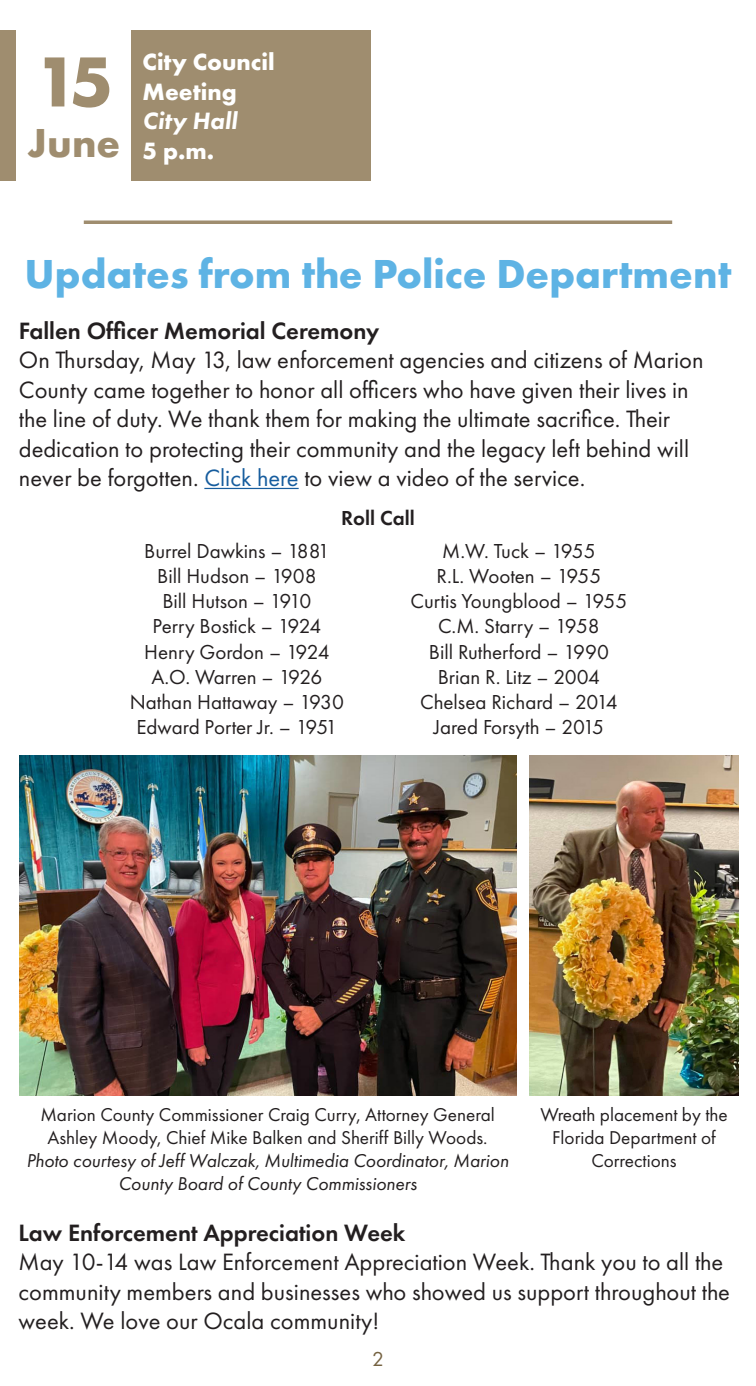
<style>
.page{position:relative;width:756px;height:1386px;background:#fff}
.page>*{position:absolute;margin:0;border:0;box-sizing:border-box;transform-origin:0 0}
.t1{font:700 73.5px "Futura PT";color:#9f8d6f}
.t2{font:700 42px "Futura PT";color:#5eb3e4}
.t3{font:700 42px "Futura PT";color:#9f8d6f}
.t4{font:24.5px/29.4px "Futura PT";color:#231f20}
.t5{font:600 24.5px "Futura PT";color:#231f20}
.t6{font:700 24.5px/29.4px "Futura PT";color:#fff}
.t7{font:21px "Futura PT";color:#231f20}
.t8{font:21px "Futura PT";letter-spacing:-.03em;color:#231f20}
.t9{font:21px "Futura PT";letter-spacing:-.02em;color:#231f20}
.t10{font:600 21px "Futura PT";color:#231f20}
.t11{font:21px "Futura PT";color:#756241}
.t12{font:19.25px/23.1px "Futura PT";color:#231f20;text-align:center}
.t13{font:italic 19.25px/23.1px "Futura PT";color:#231f20;text-align:center}
.s1{font-weight:800;font-style:italic}
.s2{color:#175d9e}
</style>
<div class="page">
<svg style="left:84px;top:220px;width:588px;height:4px;background:#aa9b80"></svg>
<hr style="left:204px;top:488px;width:95px;height:1px;background:#175d9e">
<div style="left:0;top:30px;width:370px;height:150px;background:#9f8d6f"></div>
<div style="left:16px;top:16px;width:115px;height:181px;background:#fff"></div>
<img style="left:19px;top:755px;width:497px;height:341px">
<img style="left:530px;top:755px;width:208px;height:341px">
<p class="t1" style="left:35px;top:35px;width:81px">15</p>
<p class="t3" style="left:28px;top:116px;width:94px">June</p>
<p class="t6" style="left:143px;top:47px;width:134px">City Council<br>Meeting<br><span class="s1">City Hall<br></span>5 p.m.</p>
<h1 class="t2" style="left:25px;top:247px;width:708px">Updates from the Police Department</h1>
<h3 class="t5" style="left:19px;top:315px;width:362px">Fallen Offcer Memorial Ceremony</h3>
<p class="t4" style="left:19px;top:345px;width:686px">On Thursday, May 13, law enforcement agencies and citizens of Marion County came together to honor all offcers who have given their lives in the line of duty. We thank them for making the ultimate sacrifce. Their dedication to protecting their community and the legacy left behind will never be forgotten. <span class="s2">Click here</span> to view a video of the service.</p>
<p class="t10" style="left:341px;top:505px;width:75px">Roll Call</p>
<p class="t7" style="left:144px;top:538px;width:187px">Burrel Dawkins – 1881</p>
<p class="t9" style="left:442px;top:538px;width:155px">M.W. Tuck – 1955</p>
<p class="t7" style="left:157px;top:564px;width:161px">Bill Hudson – 1908</p>
<p class="t7" style="left:437px;top:564px;width:166px">R.L. Wooten – 1955</p>
<p class="t7" style="left:162px;top:589px;width:151px">Bill Hutson – 1910</p>
<p class="t7" style="left:411px;top:589px;width:218px">Curtis Youngblood – 1955</p>
<p class="t7" style="left:152px;top:614px;width:171px">Perry Bostick – 1924</p>
<p class="t7" style="left:438px;top:614px;width:163px">C.M. Starry – 1958</p>
<p class="t7" style="left:144px;top:639px;width:187px">Henry Gordon – 1924</p>
<p class="t7" style="left:429px;top:639px;width:182px">Bill Rutherford – 1990</p>
<p class="t8" style="left:151px;top:664px;width:173px">A.O. Warren – 1926</p>
<p class="t7" style="left:438px;top:664px;width:164px">Brian R. Litz – 2004</p>
<p class="t7" style="left:130px;top:690px;width:216px">Nathan Hattaway – 1930</p>
<p class="t7" style="left:420px;top:690px;width:199px">Chelsea Richard – 2014</p>
<p class="t7" style="left:136px;top:715px;width:203px">Edward Porter Jr. – 1951</p>
<p class="t7" style="left:434px;top:715px;width:172px">Jared Forsyth – 2015</p>
<p class="t12" style="left:40px;top:1103px;width:456px">Marion County Commissioner Craig Curry, Attorney General<br>Ashley Moody, Chief Mike Balken and Sheriff Billy Woods.</p>
<p class="t13" style="left:26px;top:1149px;width:484px">Photo courtesy of Jeff Walczak, Multimedia Coordinator, Marion<br>County Board of County Commissioners</p>
<p class="t12" style="left:540px;top:1103px;width:189px">Wreath placement by the<br>Florida Department of<br>Corrections</p>
<h3 class="t5" style="left:19px;top:1217px;width:388px">Law Enforcement Appreciation Week</h3>
<p class="t4" style="left:19px;top:1247px;width:713px">May 10-14 was Law Enforcement Appreciation Week. Thank you to all the community members and businesses who showed us support throughout the week. We love our Ocala community!</p>
<p class="t11" style="left:372px;top:1346px;width:13px">2</p>
</div>
